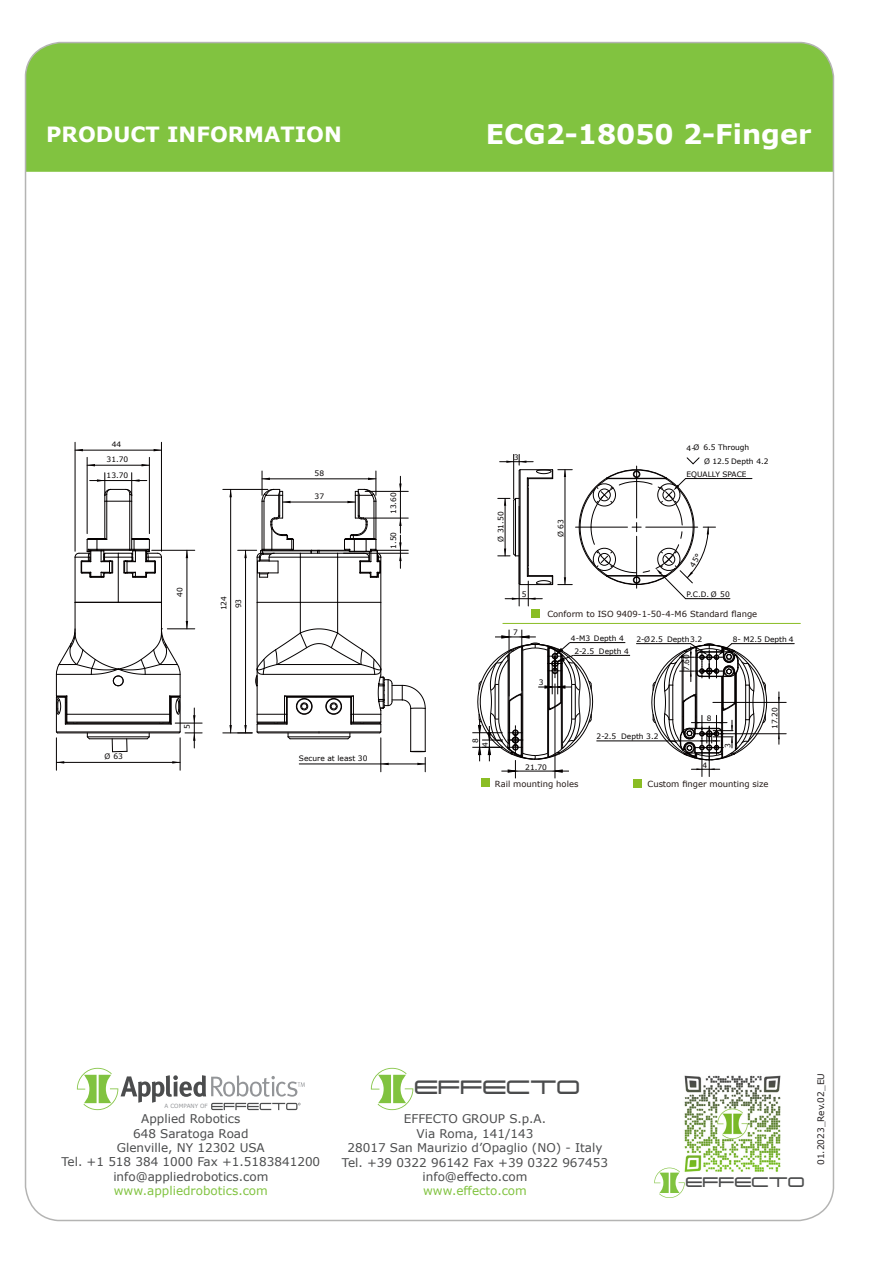
<style>
.page{position:relative;width:893px;height:1263px;background:#fff}
.page>*{position:absolute;margin:0;border:0;box-sizing:border-box;transform-origin:0 0}
.t1{font:700 27px "Verdana";color:#fff}
.t2{font:24.75px "Suissnord";color:#4b4c4d}
.t3{font:700 21px "Verdana";color:#fff}
.t4{font:17.85px "Suissnord";color:#4b4c4d}
.t5{font:12px "Verdana";color:#4b4c4d}
.t6{font:12px "Verdana";color:#81c340}
.t7{font:9px "Verdana";color:#231f20}
.t8{font:8.4px "Verdana";color:#221815}
.t9{font:7.5px/15.1px "Verdana";color:#040000}
.t10{font:5.7px "Verdana";color:#939598}
</style>
<div class="page">
<div style="left:27px;top:44px;width:804px;height:128px;background:#81c340"></div>
<div style="left:532px;top:609px;width:8px;height:9px;background:#8abd24"></div>
<div style="left:633px;top:779px;width:9px;height:9px;background:#8abd24"></div>
<hr style="left:503px;top:623px;width:297px;height:1px;background:#8abd24">
<hr style="left:365px;top:491px;width:43px;height:1px;background:#040000">
<hr style="left:365px;top:518px;width:43px;height:1px;background:#040000">
<hr style="left:375px;top:550px;width:33px;height:1px;background:#040000">
<hr style="left:343px;top:553px;width:65px;height:1px;background:#040000">
<svg style="left:399px;top:476px;width:3px;height:92px"></svg>
<hr style="left:223px;top:489px;width:45px;height:1px;background:#040000">
<hr style="left:230px;top:489px;width:1px;height:244px;background:#040000">
<hr style="left:245px;top:550px;width:1px;height:183px;background:#040000">
<hr style="left:381px;top:738px;width:1px;height:34px;background:#040000">
<hr style="left:299px;top:764px;width:82px;height:1px;background:#040000">
<hr style="left:381px;top:764px;width:44px;height:1px;background:#040000">
<hr style="left:152px;top:550px;width:43px;height:1px;background:#040000">
<hr style="left:187px;top:550px;width:1px;height:79px;background:#040000">
<hr style="left:56px;top:738px;width:1px;height:32px;background:#040000">
<hr style="left:180px;top:738px;width:1px;height:32px;background:#040000">
<hr style="left:56px;top:762px;width:124px;height:1px;background:#040000">
<hr style="left:75px;top:442px;width:1px;height:109px;background:#040000">
<hr style="left:161px;top:442px;width:1px;height:109px;background:#040000">
<hr style="left:75px;top:450px;width:86px;height:1px;background:#040000">
<hr style="left:87px;top:457px;width:1px;height:77px;background:#040000">
<hr style="left:149px;top:457px;width:1px;height:77px;background:#040000">
<hr style="left:87px;top:465px;width:62px;height:1px;background:#040000">
<hr style="left:425px;top:708px;width:1px;height:43px;background:#040000">
<hr style="left:410px;top:708px;width:1px;height:43px;background:#040000">
<hr style="left:257px;top:602px;width:1px;height:67px;background:#040000">
<hr style="left:381px;top:602px;width:1px;height:67px;background:#040000">
<svg style="left:410px;top:751px;width:16px;height:21px"></svg>
<hr style="left:257px;top:602px;width:43px;height:1px;background:#040000">
<hr style="left:300px;top:602px;width:1px;height:31px;background:#040000">
<hr style="left:338px;top:602px;width:43px;height:1px;background:#040000">
<hr style="left:337px;top:602px;width:1px;height:31px;background:#040000">
<hr style="left:300px;top:602px;width:38px;height:1px;background:#040000">
<hr style="left:381px;top:557px;width:1px;height:45px;background:#040000">
<hr style="left:337px;top:557px;width:1px;height:45px;background:#040000">
<hr style="left:300px;top:557px;width:1px;height:45px;background:#040000">
<hr style="left:257px;top:557px;width:1px;height:45px;background:#040000">
<svg style="left:238px;top:471px;width:143px;height:107px"></svg>
<svg style="left:223px;top:628px;width:203px;height:111px"></svg>
<hr style="left:107px;top:501px;width:1px;height:38px;background:#040000">
<hr style="left:129px;top:501px;width:1px;height:48px;background:#040000">
<hr style="left:105px;top:501px;width:1px;height:37px;background:#040000">
<hr style="left:131px;top:501px;width:1px;height:48px;background:#040000">
<svg style="left:90px;top:473px;width:57px;height:29px"></svg>
<hr style="left:161px;top:602px;width:1px;height:31px;background:#040000">
<hr style="left:75px;top:602px;width:1px;height:31px;background:#040000">
<hr style="left:118px;top:557px;width:1px;height:45px;background:#040000">
<hr style="left:75px;top:602px;width:43px;height:1px;background:#040000">
<hr style="left:75px;top:557px;width:1px;height:45px;background:#040000">
<hr style="left:161px;top:557px;width:1px;height:45px;background:#040000">
<hr style="left:118px;top:602px;width:43px;height:1px;background:#040000">
<svg style="left:75px;top:538px;width:87px;height:40px"></svg>
<svg style="left:56px;top:621px;width:146px;height:131px"></svg>
<hr style="left:685px;top:478px;width:67px;height:1px;background:#040000">
<hr style="left:685px;top:598px;width:45px;height:1px;background:#040000">
<hr style="left:509px;top:630px;width:1px;height:66px;background:#040000">
<hr style="left:522px;top:630px;width:1px;height:61px;background:#040000">
<hr style="left:570px;top:642px;width:55px;height:1px;background:#040000">
<hr style="left:573px;top:655px;width:57px;height:1px;background:#040000">
<svg style="left:472px;top:635px;width:129px;height:143px"></svg>
<hr style="left:713px;top:702px;width:73px;height:1px;background:#040000">
<hr style="left:720px;top:733px;width:66px;height:1px;background:#040000">
<hr style="left:597px;top:741px;width:109px;height:1px;background:#040000">
<hr style="left:636px;top:643px;width:55px;height:1px;background:#040000">
<hr style="left:732px;top:643px;width:62px;height:1px;background:#040000">
<svg style="left:644px;top:643px;width:136px;height:133px"></svg>
<div style="left:481px;top:779px;width:9px;height:8px;background:#8abd24"></div>
<svg style="left:371px;top:1068px;width:42px;height:42px"></svg>
<svg style="left:654px;top:1167px;width:31px;height:31px"></svg>
<img style="left:680px;top:1075px;width:101px;height:99px">
<svg style="left:77px;top:1068px;width:228px;height:42px"></svg>
<svg style="left:498px;top:454px;width:217px;height:152px"></svg>
<p class="t3" style="left:46px;top:119px;width:297px">PRODUCT INFORMATION</p>
<p class="t1" style="left:486px;top:115px;width:327px">ECG2-18050 2-Finger</p>
<p class="t9" style="left:107px;top:437px;width:23px;text-align:center">44<br>31.70<br>13.70</p>
<p class="t9" style="left:687px;top:440px;width:64px">4-Ø 6.5 Through</p>
<p class="t9" style="left:514px;top:450px;width:6px">3</p>
<p class="t9" style="left:704px;top:453px;width:66px">Ø 12.5 Depth 4.2</p>
<p class="t9" style="left:686px;top:466px;width:62px">EQUALLY SPACE</p>
<p class="t9" style="left:315px;top:465px;width:11px">58</p>
<p class="t9" style="left:315px;top:489px;width:11px">37</p>
<p class="t9" style="left:386px;top:514px;width:23px;rotate:-90deg">13.60</p>
<p class="t9" style="left:386px;top:549px;width:18px;rotate:-90deg">1.50</p>
<p class="t9" style="left:493px;top:542px;width:32px;rotate:-90deg">Ø 31.50</p>
<p class="t9" style="left:553px;top:537px;width:19px;rotate:-90deg">Ø 63</p>
<p class="t9" style="left:104px;top:749px;width:20px">Ø 63</p>
<p class="t9" style="left:172px;top:597px;width:11px;rotate:-90deg">40</p>
<p class="t9" style="left:216px;top:610px;width:16px;line-height:14.7px;rotate:-90deg">124<br>93</p>
<p class="t9" style="left:179px;top:729px;width:6px;rotate:-90deg">5</p>
<p class="t9" style="left:299px;top:750px;width:70px">Secure at least 30</p>
<p class="t9" style="left:522px;top:587px;width:6px">5</p>
<p class="t9" style="left:686px;top:587px;width:45px">P.C.D. Ø 50</p>
<p class="t9" style="left:470px;top:746px;width:10px;line-height:9.9px;text-align:center;rotate:-90deg">8<br>4</p>
<p class="t9" style="left:513px;top:625px;width:6px">7</p>
<p class="t8" style="left:547px;top:608px;width:211px">Conform to ISO 9409-1-50-4-M6 Standard flange</p>
<p class="t9" style="left:539px;top:675px;width:6px">3</p>
<p class="t9" style="left:574px;top:632px;width:56px;line-height:12.8px;text-indent:-4px">4-M3 Depth 4<br>2-2.5 Depth 4</p>
<p class="t9" style="left:636px;top:631px;width:67px">2-Ø2.5 Depth3.2</p>
<p class="t9" style="left:733px;top:632px;width:62px">8- M2.5 Depth 4</p>
<p class="t9" style="left:679px;top:671px;width:18px;rotate:-90deg">7.60</p>
<p class="t9" style="left:525px;top:759px;width:23px">21.70</p>
<p class="t9" style="left:597px;top:729px;width:63px">2-2.5 Depth 3.2</p>
<p class="t9" style="left:707px;top:711px;width:6px">8</p>
<p class="t9" style="left:703px;top:757px;width:6px">4</p>
<p class="t9" style="left:720px;top:748px;width:6px;rotate:-90deg">3</p>
<p class="t9" style="left:767px;top:729px;width:23px;rotate:-90deg">17.20</p>
<p class="t8" style="left:495px;top:778px;width:85px">Rail mounting holes</p>
<p class="t8" style="left:648px;top:778px;width:122px">Custom finger mounting size</p>
<p class="t10" style="left:165px;top:1102px;width:45px">A COMPANY OF</p>
<p class="t5" style="left:141px;top:1110px;width:101px">Applied Robotics</p>
<p class="t5" style="left:133px;top:1125px;width:117px">648 Saratoga Road</p>
<p class="t5" style="left:117px;top:1139px;width:149px">Glenville, NY 12302 USA</p>
<p class="t5" style="left:62px;top:1154px;width:260px">Tel. +1 518 384 1000 Fax +1.5183841200</p>
<p class="t5" style="left:113px;top:1168px;width:157px">info@appliedrobotics.com</p>
<p class="t6" style="left:114px;top:1182px;width:156px">www.appliedrobotics.com</p>
<h2 class="t2" style="left:415px;top:1071px;width:167px">EFFECTO</h2>
<p class="t5" style="left:404px;top:1111px;width:144px">EFFECTO GROUP S.p.A.</p>
<p class="t5" style="left:416px;top:1125px;width:118px">Via Roma, 141/143</p>
<p class="t5" style="left:347px;top:1139px;width:257px">28017 San Maurizio d’Opaglio (NO) - Italy</p>
<p class="t5" style="left:342px;top:1154px;width:268px">Tel. +39 0322 96142 Fax +39 0322 967453</p>
<p class="t5" style="left:423px;top:1168px;width:106px">info@effecto.com</p>
<p class="t6" style="left:423px;top:1183px;width:105px">www.effecto.com</p>
<h3 class="t4" style="left:686px;top:1170px;width:121px">EFFECTO</h3>
<p class="t7" style="left:815px;top:1165px;width:93px;rotate:-90deg">01.2023_Rev.02_EU</p>
</div>
